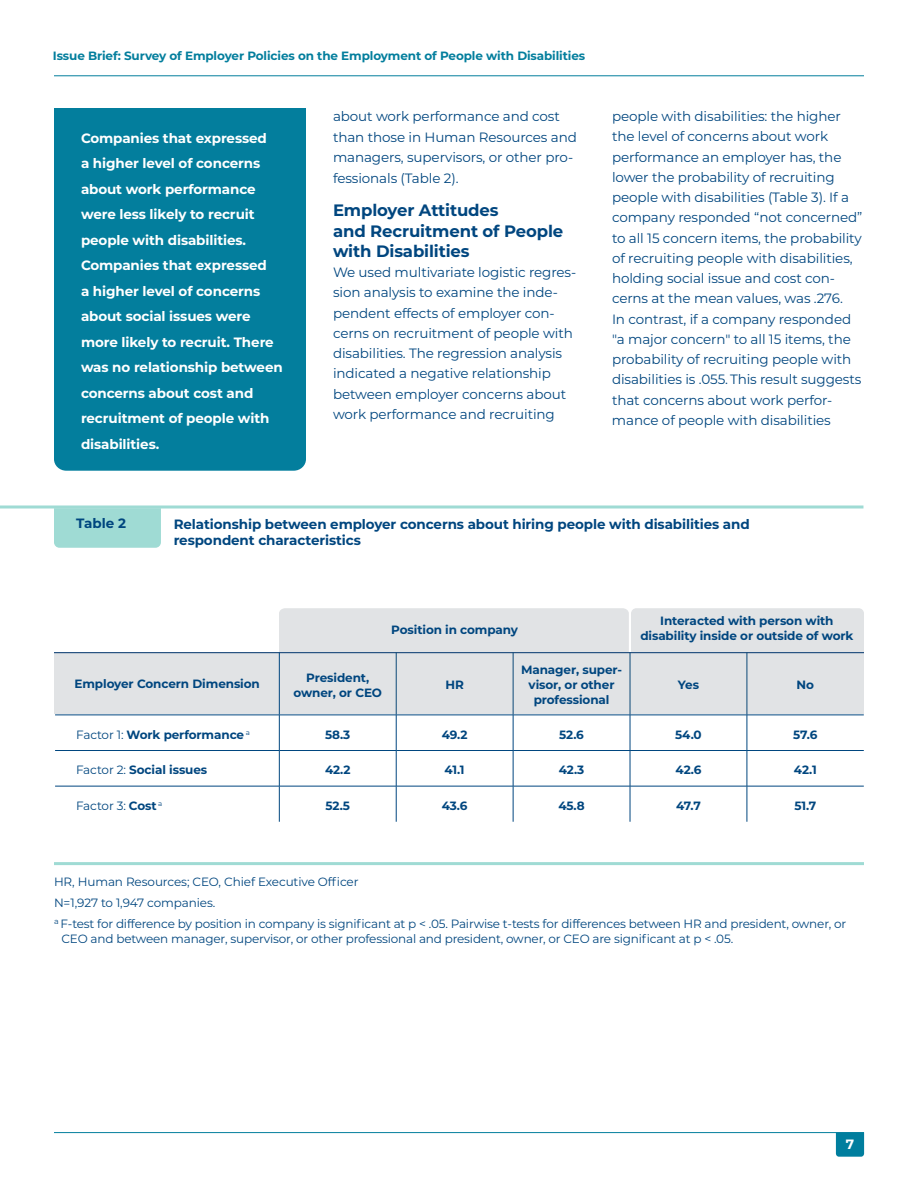
<style>
.page{position:relative;width:918px;height:1188px;background:#fff}
.page>*{position:absolute;margin:0;border:0;box-sizing:border-box;transform-origin:0 0}
.t1{font:700 16.5px/20.2px "Montserrat";letter-spacing:-.01em;color:#00467f}
.t2{font:13.5px/20.2px "Montserrat";letter-spacing:-.01em;color:#00467f}
.t3{font:700 13.5px/25.5px "Montserrat";letter-spacing:-.01em;color:#fff}
.t4{font:700 13.5px/16.5px "Montserrat";letter-spacing:-.01em;color:#00467f}
.t5{font:12px/21px "Montserrat";letter-spacing:-.015em;color:#00467f}
.t6{font:700 12px/15px "Montserrat";letter-spacing:-.01em;color:#00467f;text-align:center}
.t7{font:700 12px "Montserrat";letter-spacing:-.01em;color:#037e9d}
.s1{font-weight:400}
.s2{font-weight:700}
</style>
<div class="page">
<hr style="left:54px;top:1132px;width:810px;height:1px;background:#037e9d">
<hr style="left:54px;top:76px;width:810px;height:1px;background:#037e9d">
<svg style="left:836px;top:1133px;width:28px;height:24px"></svg>
<div style="left:54px;top:108px;width:252px;height:363px;background:#037e9d"></div>
<hr style="left:0;top:506px;width:863px;height:2px;background:#9fdbd4">
<div style="left:54px;top:508px;width:107px;height:40px;background:#9fdbd4"></div>
<div style="left:279px;top:608px;width:585px;height:44px;background:#e1e3e5"></div>
<div style="left:54px;top:652px;width:810px;height:62px;background:#e1e3e5"></div>
<hr style="left:54px;top:652px;width:810px;height:1px;background:#00346c">
<hr style="left:55px;top:715px;width:224px;height:1px;background:#00467f">
<hr style="left:279px;top:715px;width:117px;height:1px;background:#00467f">
<hr style="left:55px;top:750px;width:224px;height:1px;background:#00467f">
<hr style="left:279px;top:750px;width:117px;height:1px;background:#00467f">
<hr style="left:55px;top:786px;width:224px;height:1px;background:#00467f">
<hr style="left:279px;top:786px;width:117px;height:1px;background:#00467f">
<hr style="left:396px;top:652px;width:1px;height:63px;background:#0c4977">
<hr style="left:513px;top:652px;width:1px;height:63px;background:#0c4977">
<hr style="left:630px;top:652px;width:1px;height:63px;background:#0c4977">
<hr style="left:747px;top:652px;width:1px;height:63px;background:#0c4977">
<hr style="left:279px;top:652px;width:1px;height:63px;background:#00467f">
<hr style="left:279px;top:715px;width:1px;height:35px;background:#00467f">
<hr style="left:279px;top:751px;width:1px;height:35px;background:#00467f">
<hr style="left:279px;top:786px;width:1px;height:36px;background:#00467f">
<hr style="left:396px;top:715px;width:117px;height:1px;background:#00467f">
<hr style="left:396px;top:715px;width:1px;height:35px;background:#00467f">
<hr style="left:513px;top:715px;width:117px;height:1px;background:#00467f">
<hr style="left:630px;top:715px;width:117px;height:1px;background:#00467f">
<hr style="left:747px;top:715px;width:117px;height:1px;background:#00467f">
<hr style="left:396px;top:751px;width:1px;height:35px;background:#00467f">
<hr style="left:396px;top:786px;width:1px;height:36px;background:#00467f">
<hr style="left:513px;top:715px;width:1px;height:35px;background:#00467f">
<hr style="left:630px;top:715px;width:1px;height:35px;background:#00467f">
<hr style="left:747px;top:715px;width:1px;height:35px;background:#00467f">
<hr style="left:513px;top:751px;width:1px;height:35px;background:#00467f">
<hr style="left:630px;top:751px;width:1px;height:35px;background:#00467f">
<hr style="left:747px;top:751px;width:1px;height:35px;background:#00467f">
<hr style="left:513px;top:786px;width:1px;height:36px;background:#00467f">
<hr style="left:630px;top:786px;width:1px;height:36px;background:#00467f">
<hr style="left:747px;top:786px;width:1px;height:36px;background:#00467f">
<hr style="left:396px;top:750px;width:117px;height:1px;background:#00467f">
<hr style="left:513px;top:750px;width:117px;height:1px;background:#00467f">
<hr style="left:630px;top:750px;width:117px;height:1px;background:#00467f">
<hr style="left:747px;top:750px;width:117px;height:1px;background:#00467f">
<hr style="left:396px;top:786px;width:117px;height:1px;background:#00467f">
<hr style="left:513px;top:786px;width:117px;height:1px;background:#00467f">
<hr style="left:630px;top:786px;width:117px;height:1px;background:#00467f">
<hr style="left:747px;top:786px;width:117px;height:1px;background:#00467f">
<hr style="left:54px;top:862px;width:810px;height:3px;background:#9fdbd4">
<p class="t7" style="left:53px;top:47px;width:534px">Issue Brief: Survey of Employer Policies on the Employment of People with Disabilities</p>
<p class="t3" style="left:81px;top:125px;width:203px">Companies that expressed<br>a higher level of concerns about work performance were less likely to recruit people with disabilities.<br>Companies that expressed<br>a higher level of concerns about social issues were more likely to recruit. There was no relationship between concerns about cost and recruitment of people with disabilities.</p>
<p class="t2" style="left:333px;top:106px;width:245px">about work performance and cost than those in Human Resources and managers, supervisors, or other pro&shy;fessionals (Table 2).</p>
<h2 class="t1" style="left:333px;top:200px;width:232px">Employer Attitudes<br>and Recruitment of People with Disabilities</h2>
<p class="t2" style="left:333px;top:262px;width:245px">We used multivariate logistic regres&shy;sion analysis to examine the inde&shy;pendent effects of employer con&shy;cerns on recruitment of people with disabilities. The regression analysis indicated a negative relationship between employer concerns about work performance and recruiting</p>
<p class="t2" style="left:612px;top:106px;width:252px">people with disabilities: the higher the level of concerns about work performance an employer has, the lower the probability of recruiting people with disabilities (Table 3). If a company responded “not concerned” to all 15 concern items, the probability of recruiting people with disabilities, holding social issue and cost con&shy;cerns at the mean values, was .276.<br>In contrast, if a company responded "a major concern" to all 15 items, the probability of recruiting people with disabilities is .055.This result suggests that concerns about work perfor&shy;mance of people with disabilities</p>
<p class="t4" style="left:76px;top:515px;width:51px">Table 2</p>
<p class="t4" style="left:174px;top:515px;width:578px">Relationship between employer concerns about hiring people with disabilities and respondent characteristics</p>
<p class="t6" style="left:75px;top:676px;width:187px">Employer Concern Dimension</p>
<p class="t6" style="left:391px;top:622px;width:128px">Position in company</p>
<p class="t6" style="left:640px;top:613px;width:215px">Interacted with person with disability inside or outside of work</p>
<p class="t6" style="left:293px;top:670px;width:90px">President, owner, or CEO</p>
<p class="t6" style="left:445px;top:677px;width:20px">HR</p>
<p class="t6" style="left:521px;top:662px;width:103px">Manager, super&shy;visor, or other professional</p>
<p class="t6" style="left:678px;top:677px;width:23px">Yes</p>
<p class="t6" style="left:797px;top:677px;width:19px">No</p>
<p class="t6" style="left:76px;top:726px;width:175px"><span class="s1">Factor 1:</span> Work performance <sup>a</sup></p>
<p class="t6" style="left:325px;top:726px;width:27px">58.3</p>
<p class="t6" style="left:442px;top:726px;width:27px">49.2</p>
<p class="t6" style="left:559px;top:726px;width:26px">52.6</p>
<p class="t6" style="left:675px;top:726px;width:28px">54.0</p>
<p class="t6" style="left:793px;top:726px;width:26px">57.6</p>
<p class="t6" style="left:76px;top:762px;width:133px"><span class="s1">Factor 2:</span> Social issues</p>
<p class="t6" style="left:325px;top:762px;width:27px">42.2</p>
<p class="t6" style="left:445px;top:762px;width:22px">41.1</p>
<p class="t6" style="left:559px;top:762px;width:27px">42.3</p>
<p class="t6" style="left:676px;top:762px;width:27px">42.6</p>
<p class="t6" style="left:794px;top:762px;width:24px">42.1</p>
<p class="t5" style="left:76px;top:795px;width:88px">Factor 3: <span class="s2">Cost</span> <sup>a</sup></p>
<p class="t6" style="left:326px;top:797px;width:26px">52.5</p>
<p class="t6" style="left:442px;top:797px;width:27px">43.6</p>
<p class="t6" style="left:558px;top:797px;width:28px">45.8</p>
<p class="t6" style="left:676px;top:797px;width:26px">47.7</p>
<p class="t6" style="left:794px;top:797px;width:23px">51.7</p>
<p class="t5" style="left:54px;top:871px;width:794px">HR, Human Resources; CEO, Chief Executive Officer<br>N=1,927 to 1,947 companies.<br><sup>a</sup> F-test for difference by position in company is significant at p &lt; .05. Pairwise t-tests for differences between HR and president, owner, or</p>
<p class="t5" style="left:62px;top:928px;width:673px">CEO and between manager, supervisor, or other professional and president, owner, or CEO are significant at p &lt; .05.</p>
<p class="t3" style="left:846px;top:1131px;width:10px">7</p>
</div>
